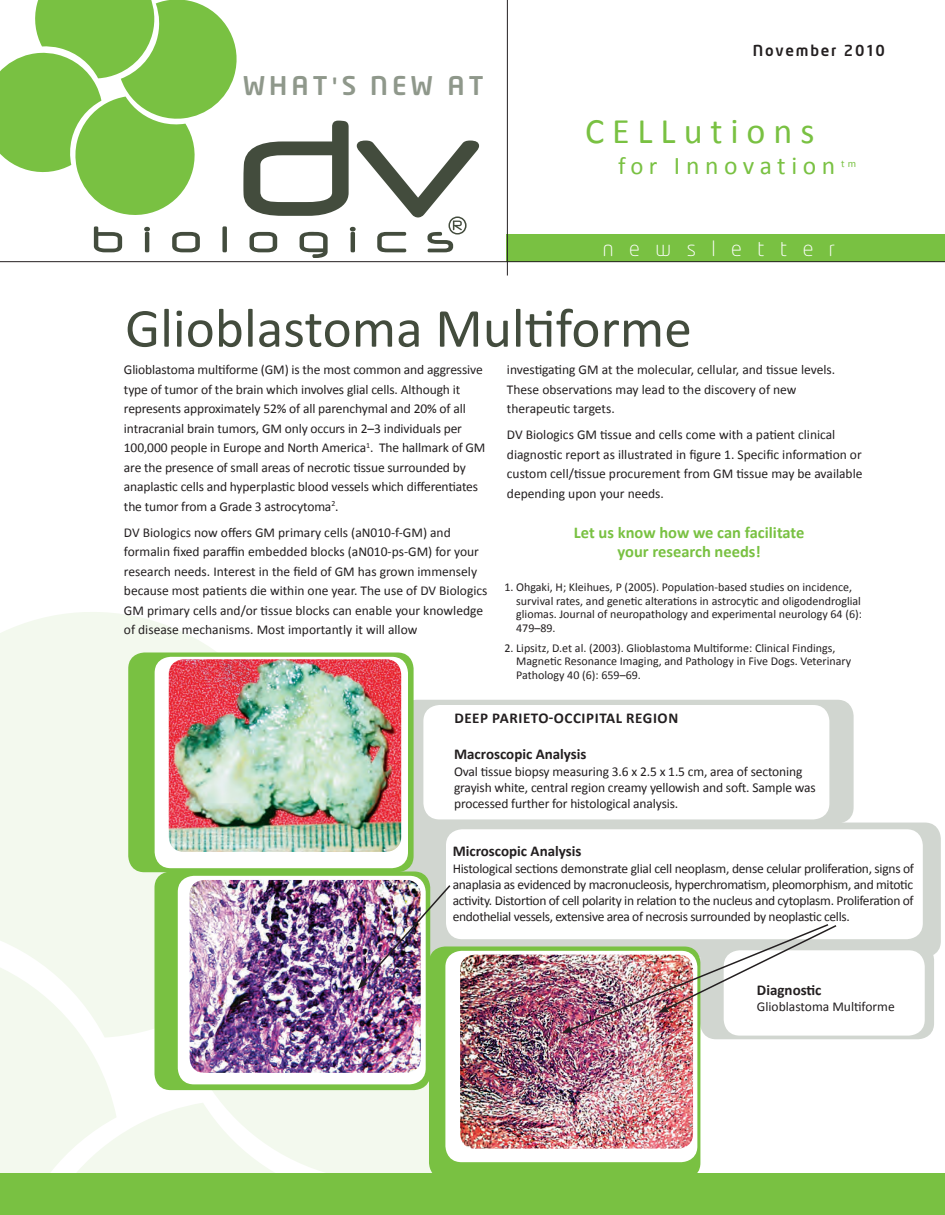
<style>
.page{position:relative;width:945px;height:1215px;background:#fff}
.page>*{position:absolute;margin:0;border:0;box-sizing:border-box;transform-origin:0 0}
.t1{font:55.5px "Calibri";color:#434c3d}
.t2{font:36px "Calibri";letter-spacing:.22em;color:#79c142}
.t3{font:25.5px "Calibri";letter-spacing:.22em;color:#79c142}
.t4{font:500 25.5px "Neo Tech";letter-spacing:.16em;color:#8f988b}
.t5{font:300 21px "Neo Tech";letter-spacing:.74em;color:#fff}
.t6{font:700 16.5px/19.5px "Calibri";color:#79c142;text-align:center}
.t7{font:700 15px "Calibri";color:#231f20}
.t8{font:700 15px "Calibri";letter-spacing:.04em;color:#231f20}
.t9{font:500 15px "Neo Tech";letter-spacing:.12em;color:#231f20}
.t10{font:13.5px/19.5px "Calibri";letter-spacing:-.01em;color:#231f20}
.t11{font:12px/13.5px "Calibri";color:#231f20}
.t12{font:10.5px "Calibri";color:#79c142}
.s1{font-family:"Calibri";font-weight:700}
.s2{font-size:24.75px}
</style>
<div class="page">
<div style="left:0;top:612px;width:216px;height:426px;background:#f3f9ee"></div>
<svg style="left:117px;top:1103px;width:316px;height:71px;background:#f2f9ed"></svg>
<svg style="left:0;top:946px;width:117px;height:228px"></svg>
<div style="left:507px;top:234px;width:438px;height:28px;background:#79c142"></div>
<hr style="left:507px;top:0;width:1px;height:276px;background:#231f20">
<hr style="left:0;top:261px;width:945px;height:1px;background:#231f20">
<div style="left:0;top:1174px;width:945px;height:41px;background:#79c142"></div>
<svg style="left:0;top:0;width:479px;height:258px"></svg>
<div style="left:400px;top:700px;width:454px;height:124px;background:#d1d6d0;border-radius:16px"></div>
<div style="left:423px;top:705px;width:406px;height:114px;background:#fff;border-radius:16px"></div>
<div style="left:369px;top:823px;width:572px;height:134px;background:#d1d6d0;border-radius:16px"></div>
<div style="left:446px;top:829px;width:477px;height:110px;background:#fff;border-radius:16px"></div>
<div style="left:700px;top:944px;width:234px;height:95px;background:#d1d6d0;border-radius:16px"></div>
<div style="left:724px;top:950px;width:201px;height:86px;background:#fff;border-radius:16px"></div>
<div style="left:155px;top:872px;width:275px;height:218px;background:#79c142;border-radius:16px"></div>
<div style="left:178px;top:876px;width:248px;height:208px;background:#fff;border-radius:16px"></div>
<img style="left:190px;top:880px;width:231px;height:193px">
<div style="left:429px;top:946px;width:271px;height:233px;background:#79c142;border-radius:16px"></div>
<div style="left:445px;top:951px;width:252px;height:211px;background:#fff;border-radius:16px"></div>
<img style="left:460px;top:955px;width:233px;height:194px">
<img style="left:562px;top:924px;width:276px;height:109px">
<img style="left:358px;top:884px;width:94px;height:105px">
<div style="left:128px;top:652px;width:286px;height:220px;background:#79c142;border-radius:16px"></div>
<div style="left:155px;top:657px;width:253px;height:211px;background:#fff;border-radius:16px"></div>
<img style="left:169px;top:659px;width:232px;height:193px">
<h3 class="t4" style="left:243px;top:75px;width:242px">What<span class="s1">'</span>s new at</h3>
<p class="t9" style="left:753px;top:44px;width:134px">November 2010</p>
<h2 class="t2" style="left:585px;top:108px;width:231px">CELLutions</h2>
<h3 class="t3" style="left:618px;top:150px;width:219px"><span class="s2">for</span> Innovation</h3>
<p class="t12" style="left:841px;top:157px;width:17px">t m</p>
<h3 class="t5" style="left:603px;top:240px;width:234px">newsletter</h3>
<h1 class="t1" style="left:125px;top:294px;width:568px">Glioblastoma Multiforme</h1>
<p class="t10" style="left:124px;top:359px;width:363px">Glioblastoma multiforme (GM) is the most common and aggressive type of tumor of the brain which involves glial cells. Although it represents approximately 52% of all parenchymal and 20% of all intracranial brain tumors, GM only occurs in 2–3 individuals per 100,000 people in Europe and North America<sup>1</sup>. The hallmark of GM are the presence of small areas of necrotic tissue surrounded by anaplastic cells and hyperplastic blood vessels which differentiates the tumor from a Grade 3 astrocytoma<sup>2</sup>.</p>
<p class="t10" style="left:124px;top:522px;width:365px">DV Biologics now offers GM primary cells (aN010-f-GM) and formalin fixed paraffin embedded blocks (aN010-ps-GM) for your research needs. Interest in the field of GM has grown immensely because most patients die within one year. The use of DV Biologics GM primary cells and/or tissue blocks can enable your knowledge of disease mechanisms. Most importantly it will allow</p>
<p class="t10" style="left:507px;top:359px;width:330px">investigating GM at the molecular, cellular, and tissue levels.<br>These observations may lead to the discovery of new therapeutic targets.</p>
<p class="t10" style="left:507px;top:425px;width:357px">DV Biologics GM tissue and cells come with a patient clinical diagnostic report as illustrated in figure 1. Specific information or custom cell/tissue procurement from GM tissue may be available depending upon your needs.</p>
<p class="t6" style="left:574px;top:522px;width:232px">Let us know how we can facilitate your research needs!</p>
<p class="t11" style="left:516px;top:580px;width:347px;text-indent:-12px">1. Ohgaki, H; Kleihues, P (2005). Population-based studies on incidence, survival rates, and genetic alterations in astrocytic and oligodendroglial gliomas. Journal of neuropathology and experimental neurology 64 (6):<br>479–89.</p>
<p class="t11" style="left:516px;top:641px;width:336px;text-indent:-12px">2. Lipsitz, D.et al. (2003). Glioblastoma Multiforme: Clinical Findings,<br>Magnetic Resonance Imaging, and Pathology in Five Dogs. Veterinary<br>Pathology 40 (6): 659–69.</p>
<p class="t8" style="left:454px;top:709px;width:225px">Deep Pa rieto-Occipital Region</p>
<p class="t7" style="left:454px;top:745px;width:134px">Macroscopic Analysis</p>
<p class="t10" style="left:454px;top:762px;width:363px;line-height:16.2px">Oval tissue biopsy measuring 3.6 x 2.5 x 1.5 cm, area of sectoning grayish white, central region creamy yellowish and soft. Sample was processed further for histological analysis.</p>
<p class="t7" style="left:453px;top:842px;width:130px">Microscopic Analysis</p>
<p class="t10" style="left:453px;top:859px;width:463px;line-height:16.2px;text-align:justify">Histological sections demonstrate glial cell neoplasm, dense celular proliferation, signs of anaplasia as evidenced by macronucleosis, hyperchromatism, pleomorphism, and mitotic activity. Distortion of cell polarity in relation to the nucleus and cytoplasm. Proliferation of endothelial vessels, extensive area of necrosis surrounded by neoplastic cells.</p>
<p class="t7" style="left:757px;top:981px;width:66px">Diagnostic</p>
<p class="t10" style="left:757px;top:996px;width:139px">Glioblastoma Multiforme</p>
</div>
